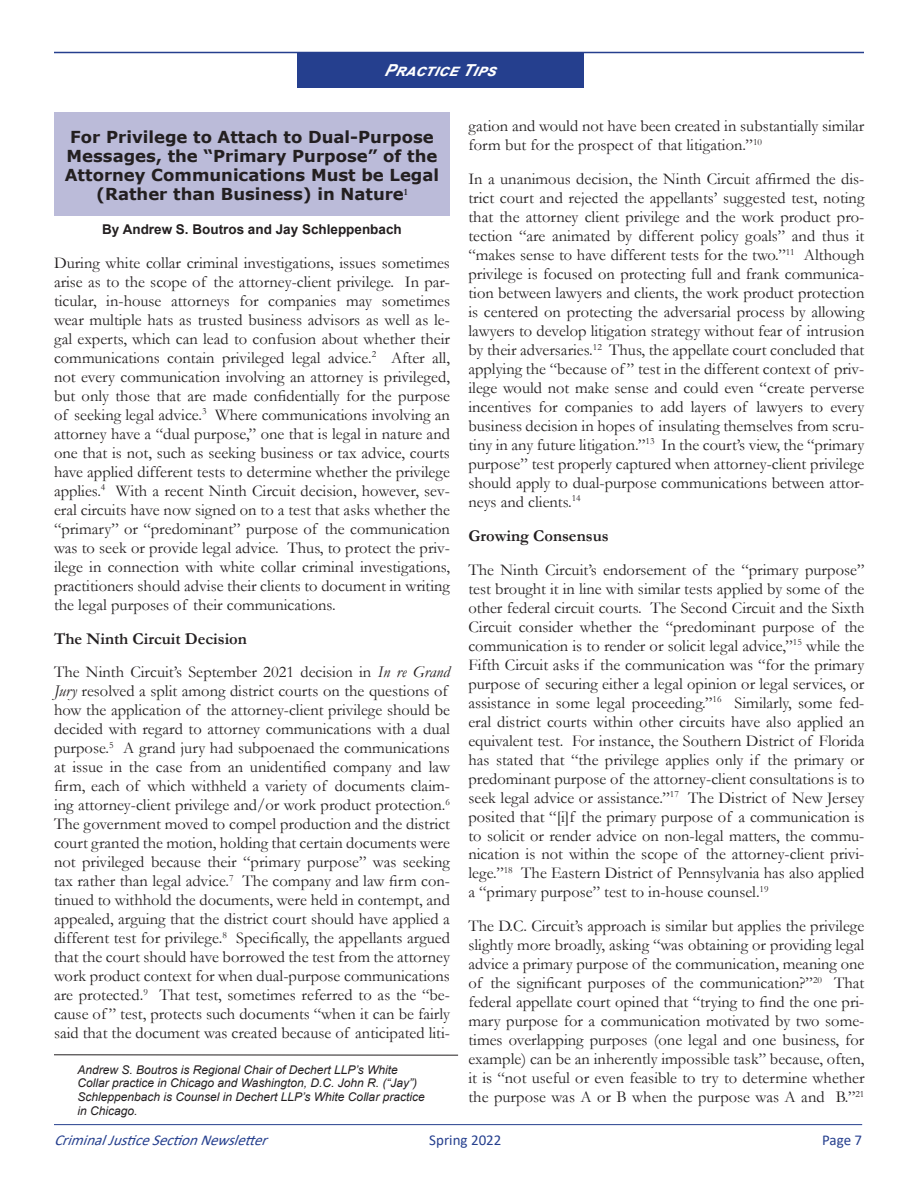
<style>
.page{position:relative;width:918px;height:1188px;background:#fff}
.page>*{position:absolute;margin:0;border:0;box-sizing:border-box;transform-origin:0 0}
.t1{font:16.5px/18.9px "Garamond";color:#231f20;text-align:justify}
.t2{font:700 16.5px/19px "Verdana";color:#231f20;text-align:center}
.t3{font:700 16.5px "Garamond";color:#231f20}
.Normal__Web{font:italic 700 16.5px "Arial";color:#fff}
.t4{font:italic 15px "Calibri";color:#253f8e}
.t5{font:15px "Calibri";color:#253f8e}
.t6{font:700 13.5px "Arial";color:#231f20}
.t7{font:italic 12px/13.8px "Arial";color:#231f20}
.s1{font-style:italic}
</style>
<div class="page">
<hr style="left:54px;top:52px;width:810px;height:1px;background:#253f8e">
<hr style="left:54px;top:1124px;width:808px;height:1px;background:#253f8e">
<div style="left:54px;top:112px;width:396px;height:104px;background:#bbbbd9"></div>
<div style="left:298px;top:52px;width:286px;height:35px;background:#253f8e"></div>
<hr style="left:54px;top:1055px;width:404px;height:1px;background:#231f20">
<p class="Normal__Web" style="left:384px;top:59px;width:119px">PracticeTips</p>
<p class="t2" style="left:65px;top:127px;width:376px">For Privilege to Attach to Dual-Purpose Messages, the “Primary Purpose” of the Attorney Communications Must be Legal (Rather than Business) in Nature<sup>1</sup></p>
<p class="t6" style="left:102px;top:220px;width:301px">By Andrew S. Boutros and Jay Schleppenbach</p>
<p class="t1" style="left:54px;top:253px;width:398px">During white collar criminal investigations, issues sometimes arise as to the scope of the attorney-client privilege. In par&shy;ticular, in-house attorneys for companies may sometimes wear multiple hats as trusted business advisors as well as le&shy;gal experts, which can lead to confusion about whether their communications contain privileged legal advice.<sup>2</sup> After all, not every communication involving an attorney is privileged, but only those that are made confidentially for the purpose of seeking legal advice.<sup>3</sup> Where communications involving an attorney have a “dual purpose,” one that is legal in nature and one that is not, such as seeking business or tax advice, courts have applied different tests to determine whether the privilege applies.<sup>4</sup> With a recent Ninth Circuit decision, however, sev&shy;eral circuits have now signed on to a test that asks whether the “primary” or “predominant” purpose of the communication was to seek or provide legal advice. Thus, to protect the priv&shy;ilege in connection with white collar criminal investigations, practitioners should advise their clients to document in writing the legal purposes of their communications.</p>
<p class="t3" style="left:54px;top:627px;width:195px">The Ninth Circuit Decision</p>
<p class="t1" style="left:54px;top:662px;width:398px;text-align:left">The Ninth Circuit’s September 2021 decision in <span class="s1">In re Grand Jury</span> resolved a split among district courts on the questions of how the application of the attorney-client privilege should be decided with regard to attorney communications with a dual purpose.<sup>5</sup> A grand jury had subpoenaed the communications at issue in the case from an unidentified company and law firm, each of which withheld a variety of documents claim&shy;ing attorney-client privilege and/or work product protection.<sup>6<br></sup>The government moved to compel production and the district court granted the motion, holding that certain documents were not privileged because their “primary purpose” was seeking tax rather than legal advice.<sup>7</sup> The company and law firm con&shy;tinued to withhold the documents, were held in contempt, and appealed, arguing that the district court should have applied a different test for privilege.<sup>8</sup> Specifically, the appellants argued that the court should have borrowed the test from the attorney work product context for when dual-purpose communications are protected.<sup>9</sup> That test, sometimes referred to as the “be&shy;cause of ” test, protects such documents “when it can be fairly said that the document was created because of anticipated liti-</p>
<p class="t7" style="left:77px;top:1063px;width:349px">Andrew S. Boutros is Regional Chair of Dechert LLP’s White Collar practice in Chicago and Washington, D.C. John R. (“Jay”)<br>Schleppenbach is Counsel in Dechert LLP’s White Collar practice in Chicago.</p>
<p class="t1" style="left:468px;top:116px;width:397px">gation and would not have been created in substantially similar form but for the prospect of that litigation.”<sup>10</sup></p>
<p class="t1" style="left:468px;top:169px;width:398px">In a unanimous decision, the Ninth Circuit affirmed the dis&shy;trict court and rejected the appellants’ suggested test, noting that the attorney client privilege and the work product pro&shy;tection “are animated by different policy goals” and thus it “makes sense to have different tests for the two.”<sup>11</sup> Although privilege is focused on protecting full and frank communica&shy;tion between lawyers and clients, the work product protection is centered on protecting the adversarial process by allowing lawyers to develop litigation strategy without fear of intrusion by their adversaries.<sup>12</sup> Thus, the appellate court concluded that applying the “because of ” test in the different context of priv&shy;ilege would not make sense and could even “create perverse incentives for companies to add layers of lawyers to every business decision in hopes of insulating themselves from scru&shy;tiny in any future litigation.”<sup>13</sup> In the court’s view, the “primary purpose” test properly captured when attorney-client privilege should apply to dual-purpose communications between attor&shy;neys and clients.<sup>14</sup></p>
<p class="t3" style="left:468px;top:524px;width:142px">Growing Consensus</p>
<p class="t1" style="left:468px;top:560px;width:398px">The Ninth Circuit’s endorsement of the “primary purpose” test brought it in line with similar tests applied by some of the other federal circuit courts. The Second Circuit and the Sixth Circuit consider whether the “predominant purpose of the communication is to render or solicit legal advice,”<sup>15</sup> while the Fifth Circuit asks if the communication was “for the primary purpose of securing either a legal opinion or legal services, or assistance in some legal proceeding.”<sup>16</sup> Similarly, some fed&shy;eral district courts within other circuits have also applied an equivalent test. For instance, the Southern District of Florida has stated that “the privilege applies only if the primary or predominant purpose of the attorney-client consultations is to seek legal advice or assistance.”<sup>17</sup> The District of New Jersey posited that “[i]f the primary purpose of a communication is to solicit or render advice on non-legal matters, the commu&shy;nication is not within the scope of the attorney-client privi&shy;lege.”<sup>18</sup> The Eastern District of Pennsylvania has also applied a “primary purpose” test to in-house counsel.<sup>19</sup></p>
<p class="t1" style="left:468px;top:916px;width:398px">The D.C. Circuit’s approach is similar but applies the privilege slightly more broadly, asking “was obtaining or providing legal advice a primary purpose of the communication, meaning one of the significant purposes of the communication?”<sup>20</sup> That federal appellate court opined that “trying to find the one pri&shy;mary purpose for a communication motivated by two some&shy;times overlapping purposes (one legal and one business, for example) can be an inherently impossible task” because, often, it is “not useful or even feasible to try to determine whether the purpose was A or B when the purpose was A and B.”<sup>21</sup></p>
<p class="t4" style="left:54px;top:1130px;width:221px">CriminalJusticeSectionNewsletter</p>
<p class="t5" style="left:429px;top:1130px;width:74px">Spring 2022</p>
<p class="t5" style="left:822px;top:1130px;width:42px">Page 7</p>
</div>
